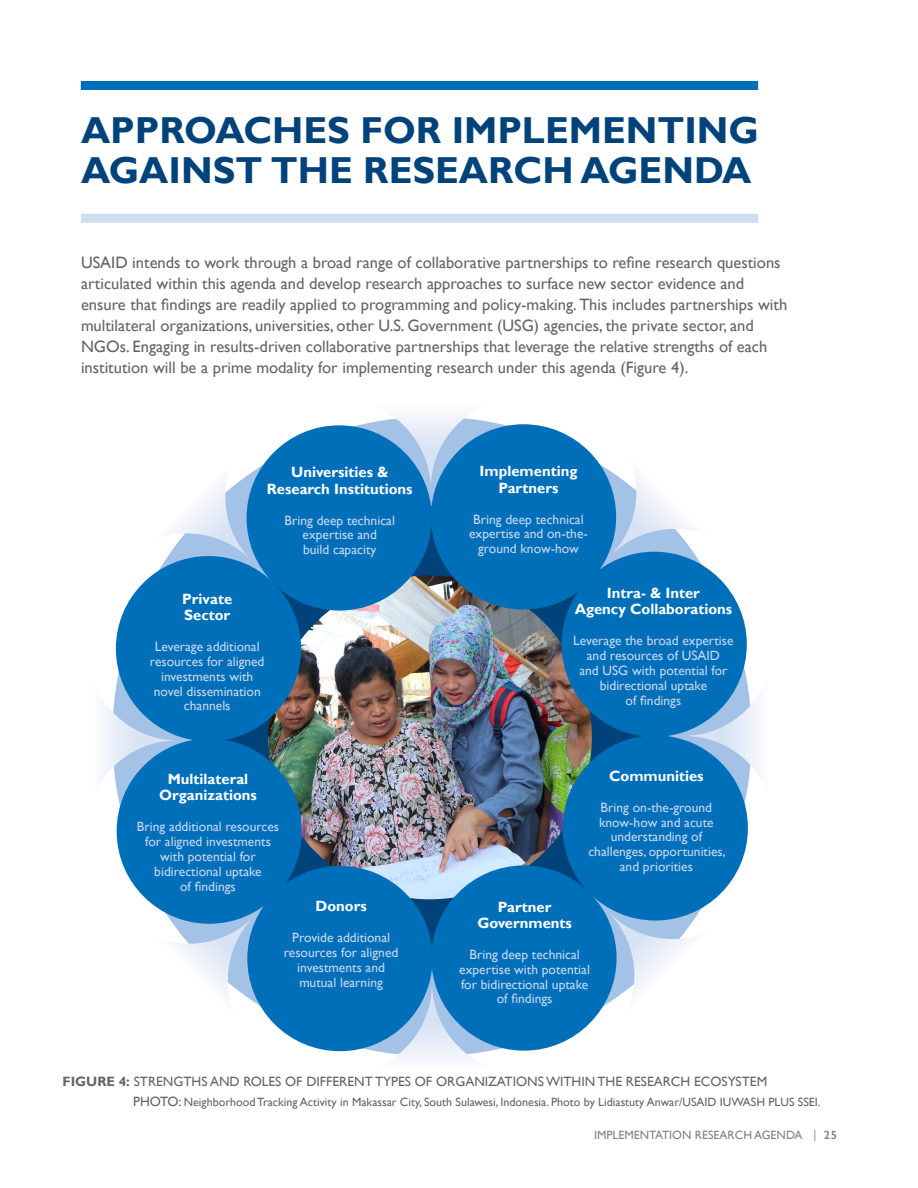
<style>
.page{position:relative;width:918px;height:1188px;background:#fff}
.page>*{position:absolute;margin:0;border:0;box-sizing:border-box;transform-origin:0 0}
.t1{font:700 37.5px/40.5px "Gill Sans";color:#00437b}
.t2{font:16.5px/21px "Gill Sans";color:#686463}
.TX_New{font:700 14.85px/16.2px "Gill Sans";color:#fff;text-align:center}
.TX_New-2{font:13.5px/14.9px "Gill Sans";color:#c6d7ef;text-align:center}
.Body_Text_sh{font:13.5px "Gill Sans";color:#686463}
.t3{font:12px "Gill Sans";color:#686463}
.t4{font:12px "Gill Sans";color:#808285}
.s1{font-weight:700}
.s2{font-size:13.5px}
.s3{font-family:"Lato"}
.s4{font-weight:600}
</style>
<div class="page">
<svg style="left:222px;top:508px;width:444px;height:443px;background:#004d89"></svg>
<div style="left:81px;top:214px;width:677px;height:9px;background:#cfddf1"></div>
<div style="left:81px;top:81px;width:677px;height:9px;background:#006fb9"></div>
<img style="left:268px;top:575px;width:324px;height:324px;border-radius:162px">
<div style="left:118px;top:558px;width:181px;height:181px;background:#006fb9;border-radius:50%"></div>
<div style="left:119px;top:741px;width:181px;height:181px;background:#006fb9;border-radius:50%"></div>
<div style="left:249px;top:868px;width:182px;height:181px;background:#006fb9;border-radius:50%"></div>
<div style="left:565px;top:737px;width:181px;height:182px;background:#006fb9;border-radius:50%"></div>
<div style="left:433px;top:867px;width:182px;height:182px;background:#006fb9;border-radius:50%"></div>
<div style="left:564px;top:554px;width:181px;height:181px;background:#006fb9;border-radius:50%"></div>
<div style="left:562px;top:552px;width:185px;height:185px;border:4px solid #006fb9;border-radius:50%"></div>
<div style="left:249px;top:427px;width:181px;height:182px;background:#006fb9;border-radius:50%"></div>
<div style="left:433px;top:426px;width:181px;height:181px;background:#006fb9;border-radius:50%"></div>
<svg style="left:371px;top:414px;width:124px;height:75px"></svg>
<svg style="left:368px;top:984px;width:124px;height:76px"></svg>
<svg style="left:611px;top:471px;width:84px;height:84px"></svg>
<svg style="left:168px;top:917px;width:85px;height:84px"></svg>
<svg style="left:165px;top:473px;width:86px;height:87px"></svg>
<svg style="left:609px;top:913px;width:90px;height:90px"></svg>
<svg style="left:102px;top:681px;width:75px;height:123px"></svg>
<svg style="left:684px;top:676px;width:76px;height:124px"></svg>
<h1 class="t1" style="left:81px;top:111px;width:680px">APPROACHES FOR IMPLEMENTING<br>AGAINST THE RESEARCH AGENDA</h1>
<p class="t2" style="left:81px;top:253px;width:708px">USAID intends to work through a broad range of collaborative partnerships to refine research questions articulated within this agenda and develop research approaches to surface new sector evidence and ensure that findings are readily applied to programming and policy-making. This includes partnerships with multilateral organizations, universities, other U.S. Government (USG) agencies, the private sector, and NGOs. Engaging in results-driven collaborative partnerships that leverage the relative strengths of each institution will be a prime modality for implementing research under this agenda (Figure 4).</p>
<p class="TX_New" style="left:267px;top:465px;width:147px">Universities &amp;<br>Research Institutions</p>
<p class="TX_New-2" style="left:285px;top:513px;width:112px">Bring deep technical expertise and<br>build capacity</p>
<p class="TX_New" style="left:182px;top:591px;width:52px;text-align:left">Private<br>Sector</p>
<p class="TX_New-2" style="left:150px;top:639px;width:116px">Leverage additional resources for aligned investments with novel dissemination channels</p>
<p class="TX_New" style="left:159px;top:771px;width:99px">Multilateral<br>Organizations</p>
<p class="TX_New-2" style="left:137px;top:819px;width:144px">Bring additional resources for aligned investments with potential for bidirectional uptake<br>of findings</p>
<p class="TX_New" style="left:316px;top:899px;width:53px">Donors</p>
<p class="TX_New-2" style="left:284px;top:931px;width:116px">Provide additional resources for aligned investments and mutual learning</p>
<p class="TX_New" style="left:480px;top:464px;width:99px">Implementing<br>Partners</p>
<p class="TX_New-2" style="left:469px;top:512px;width:120px">Bring deep technical expertise and on-the&shy;ground know-how</p>
<p class="TX_New" style="left:575px;top:585px;width:159px">Intra- &amp; Inter<br>Agency Collaborations</p>
<p class="TX_New-2" style="left:573px;top:633px;width:162px">Leverage the broad expertise and resources of USAID<br>and USG with potential for bidirectional uptake<br>of findings</p>
<p class="TX_New" style="left:609px;top:768px;width:96px">Communities</p>
<p class="TX_New-2" style="left:588px;top:800px;width:139px">Bring on-the-ground know-how and acute understanding of challenges, opportunities, and priorities</p>
<p class="TX_New" style="left:477px;top:899px;width:96px">Partner<br>Governments</p>
<p class="TX_New-2" style="left:459px;top:947px;width:132px">Bring deep technical expertise with potential for bidirectional uptake of findings</p>
<p class="Body_Text_sh" style="left:63px;top:1074px;width:706px"><span class="s1">FIGURE 4:</span> STRENGTHS AND ROLES OF DIFFERENT TYPES OF ORGANIZATIONS WITHIN THE RESEARCH ECOSYSTEM</p>
<p class="t3" style="left:133px;top:1095px;width:689px"><span class="s2">PHOTO:</span> Neighborhood Tracking Activity in Makassar City, South Sulawesi, Indonesia. Photo by Lidiastuty Anwar/USAID IUWASH PLUS SSEI.</p>
<p class="t4" style="left:594px;top:1128px;width:244px">IMPLEMENTATION RESEARCH AGENDA <span class="s3">|</span> <span class="s4">25</span></p>
</div>
